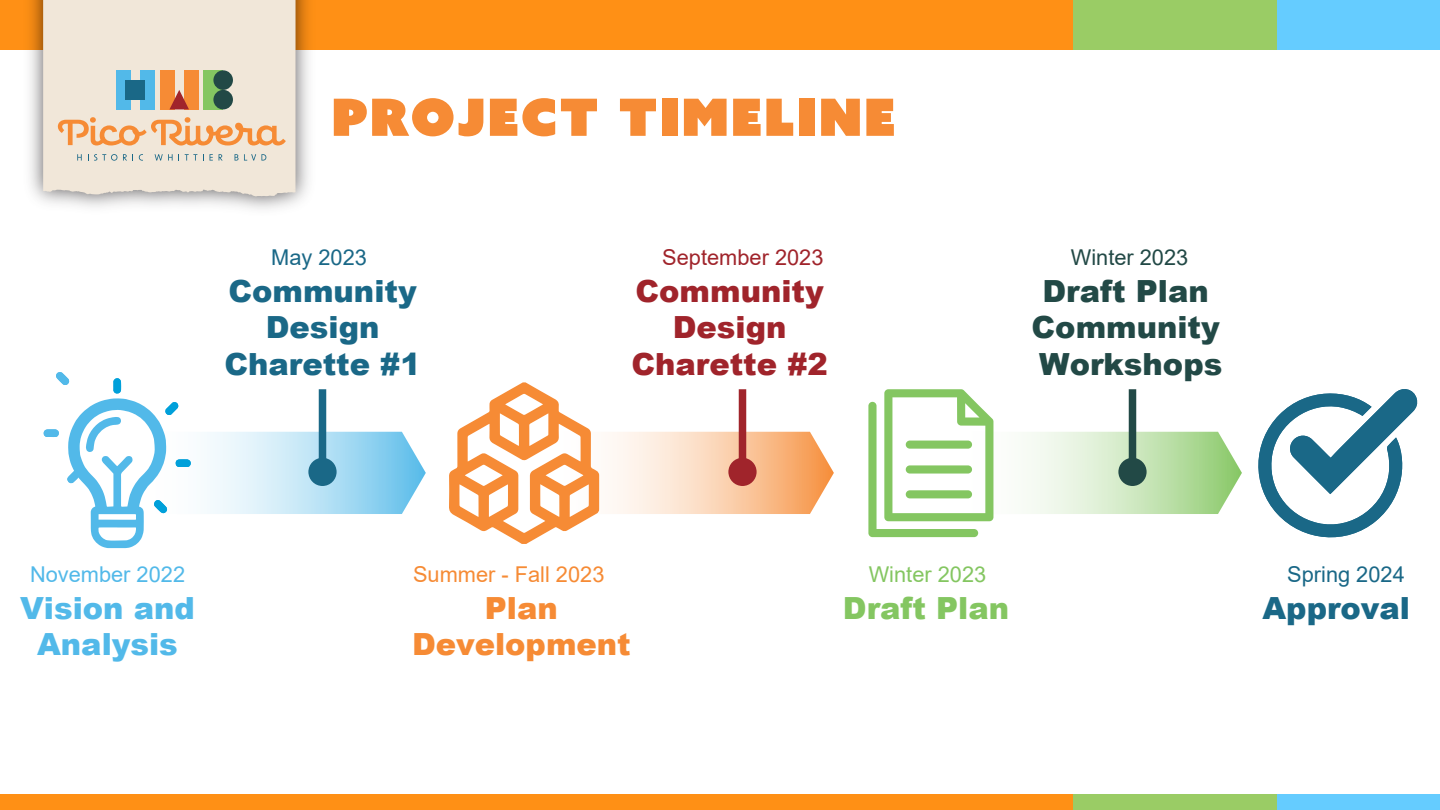
<style>
.page{position:relative;width:1440px;height:810px;background:#fff}
.page>*{position:absolute;margin:0;border:0;box-sizing:border-box;transform-origin:0 0}
.t1{font:51.3px "Azo Sans Uber";letter-spacing:.04em;color:#f68b35}
.t2{font:900 30.53px/36.6px "Arial";color:#1a6887;text-align:center}
.t3{font:900 30.53px/36.6px "Arial";color:#224946;text-align:center}
.t4{font:900 30.53px/36.6px "Arial";color:#a0242b;text-align:center}
.t5{font:900 30.53px/36.6px "Arial";color:#52b9e9;text-align:center}
.t6{font:900 30.53px/36.6px "Arial";color:#f68b35;text-align:center}
.t7{font:900 30.53px "Arial";color:#84c661}
.t8{font:21.83px "Arial";color:#1a6887}
.t9{font:21.83px "Arial";color:#f68b35}
.t10{font:21.83px "Arial";color:#a0242b}
.t11{font:21.83px "Arial";color:#52b9e9}
.t12{font:21.83px "Arial";color:#224946}
.t13{font:21.83px "Arial";color:#84c661}
</style>
<div class="page">
<svg style="left:207px;top:432px;width:219px;height:82px;background:#bde4f5"></svg>
<svg style="left:599px;top:432px;width:235px;height:82px"></svg>
<svg style="left:993px;top:432px;width:249px;height:82px"></svg>
<svg style="left:449px;top:382px;width:150px;height:162px"></svg>
<svg style="left:43px;top:372px;width:148px;height:176px"></svg>
<svg style="left:868px;top:389px;width:125px;height:148px"></svg>
<div style="left:906px;top:441px;width:66px;height:8px;background:#84c661;border-radius:4px"></div>
<div style="left:906px;top:465px;width:66px;height:9px;background:#84c661;border-radius:4px"></div>
<div style="left:906px;top:490px;width:66px;height:8px;background:#84c661;border-radius:4px"></div>
<svg style="left:1258px;top:389px;width:160px;height:149px"></svg>
<div style="left:319px;top:389px;width:7px;height:84px;background:#1a6887"></div>
<div style="left:308px;top:458px;width:29px;height:28px;background:#1a6887;border-radius:50%"></div>
<div style="left:739px;top:389px;width:7px;height:84px;background:#a0242b"></div>
<div style="left:728px;top:458px;width:29px;height:28px;background:#a0242b;border-radius:50%"></div>
<div style="left:1129px;top:389px;width:7px;height:84px;background:#224946"></div>
<div style="left:1118px;top:458px;width:29px;height:28px;background:#224946;border-radius:50%"></div>
<div style="left:0;top:0;width:1075px;height:50px;background:#ff9015"></div>
<div style="left:0;top:794px;width:1075px;height:16px;background:#ff9015"></div>
<div style="left:1240px;top:794px;width:200px;height:16px;background:#65ccff"></div>
<div style="left:1073px;top:794px;width:203px;height:16px;background:#9acc65"></div>
<div style="left:1275px;top:0;width:165px;height:50px;background:#65ccff"></div>
<div style="left:1073px;top:0;width:203px;height:50px;background:#9acc65"></div>
<div style="left:43px;top:0;width:253px;height:197px;background:#f1e7d9"></div>
<svg style="left:55px;top:117px;width:231px;height:29px;background:#f2c69f"></svg>
<svg style="left:77px;top:154px;width:5px;height:7px"></svg>
<svg style="left:88px;top:154px;width:29px;height:7px"></svg>
<svg style="left:123px;top:154px;width:10px;height:7px"></svg>
<svg style="left:139px;top:154px;width:4px;height:7px"></svg>
<svg style="left:155px;top:154px;width:18px;height:7px"></svg>
<svg style="left:179px;top:154px;width:18px;height:7px"></svg>
<svg style="left:210px;top:154px;width:3px;height:7px"></svg>
<svg style="left:219px;top:154px;width:4px;height:7px"></svg>
<svg style="left:235px;top:154px;width:31px;height:7px"></svg>
<div style="left:116px;top:70px;width:14px;height:39px;background:#52b9e9"></div>
<div style="left:140px;top:70px;width:15px;height:39px;background:#52b9e9"></div>
<div style="left:160px;top:70px;width:14px;height:39px;background:#f68b35"></div>
<div style="left:204px;top:70px;width:19px;height:39px;background:#84c661"></div>
<div style="left:184px;top:70px;width:15px;height:39px;background:#f68b35"></div>
<svg style="left:169px;top:90px;width:20px;height:19px"></svg>
<div style="left:213px;top:70px;width:20px;height:20px;background:#224946;border-radius:50%"></div>
<div style="left:213px;top:90px;width:20px;height:19px;background:#224946;border-radius:50%"></div>
<div style="left:126px;top:80px;width:19px;height:20px;background:#1a6887"></div>
<h1 class="t1" style="left:332px;top:83px;width:565px">PROJECT TIMELINE</h1>
<p class="t8" style="left:271px;top:242px;width:97px">May 2023</p>
<p class="t2" style="left:224px;top:271px;width:198px">Community<br>Design<br>Charette #1</p>
<p class="t10" style="left:662px;top:242px;width:163px">September 2023</p>
<p class="t4" style="left:631px;top:271px;width:198px">Community<br>Design<br>Charette #2</p>
<p class="t12" style="left:1071px;top:242px;width:119px">Winter 2023</p>
<p class="t3" style="left:1032px;top:271px;width:192px">Draft Plan<br>Community<br>Workshops</p>
<p class="t11" style="left:30px;top:559px;width:157px">November 2022</p>
<p class="t5" style="left:20px;top:588px;width:176px">Vision and<br>Analysis</p>
<p class="t9" style="left:413px;top:559px;width:193px">Summer - Fall 2023</p>
<p class="t6" style="left:412px;top:588px;width:220px">Plan<br>Development</p>
<p class="t13" style="left:869px;top:559px;width:119px">Winter 2023</p>
<p class="t7" style="left:843px;top:586px;width:168px">Draft Plan</p>
<p class="t8" style="left:1287px;top:559px;width:119px">Spring 2024</p>
<p class="t2" style="left:1263px;top:588px;width:149px">Approval</p>
</div>
